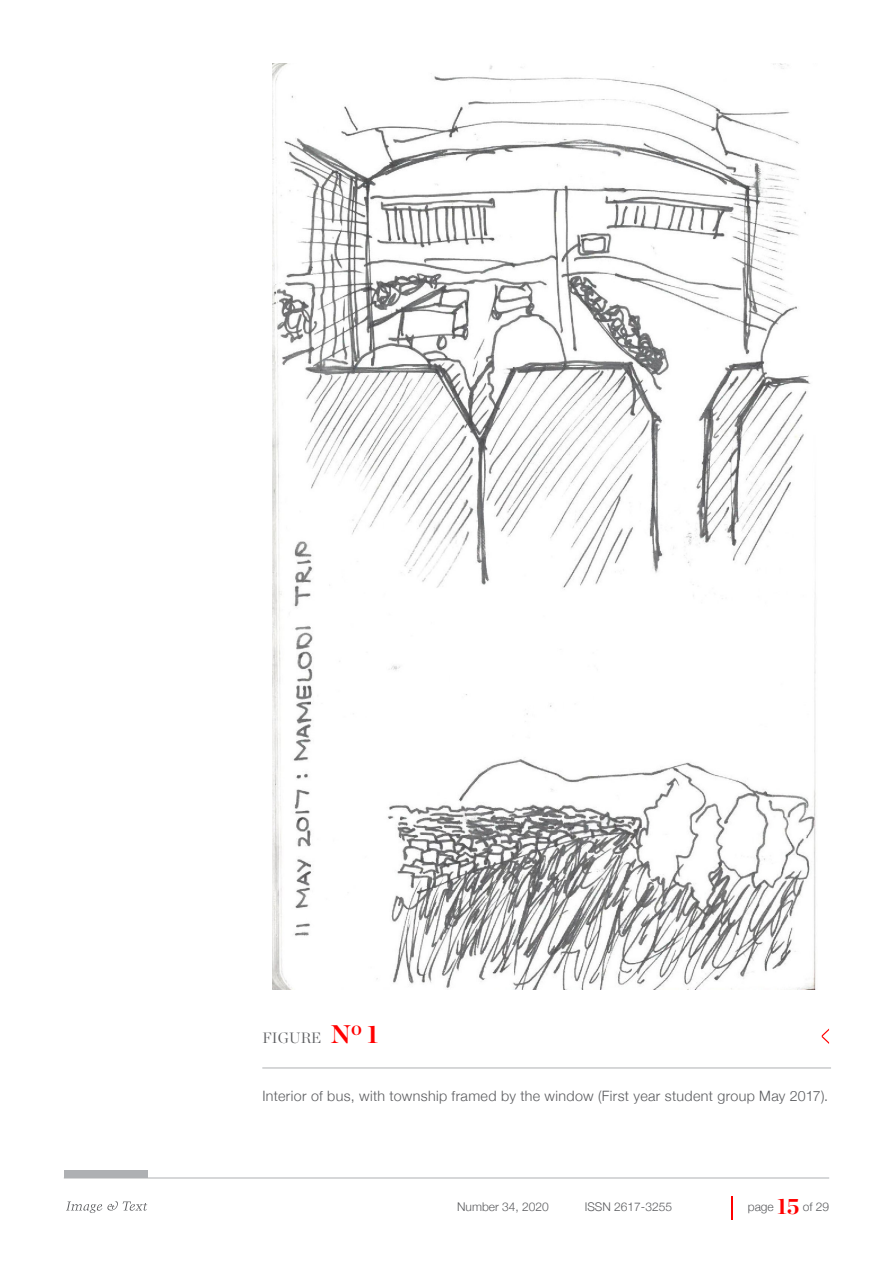
<style>
.page{position:relative;width:893px;height:1263px;background:#fff}
.page>*{position:absolute;margin:0;border:0;box-sizing:border-box;transform-origin:0 0}
.Figure_caption_heade{font:300 15px "Chronicle Display";letter-spacing:.01em;color:#5a5b5e}
.FIGURE_CAPTION_NEW{font:300 14.25px "Helvetica Neue";letter-spacing:.025em;color:#5a5b5e}
.t1{font:300 12px "Helvetica Neue";color:#5a5b5e}
.s1{font-weight:700;font-size:25.5px;color:#f00}
.s2{font-family:"Chronicle Display";font-weight:700;font-size:22.5px;color:#f00}
</style>
<div class="page">
<svg style="left:731px;top:1196px;width:1px;height:24px"></svg>
<hr style="left:64px;top:1177px;width:765px;height:1px;background:#aeb0b3">
<svg style="left:66px;top:1201px;width:81px;height:12px"></svg>
<div style="left:64px;top:1170px;width:83px;height:7px;background:#aeb0b3"></div>
<img style="left:272px;top:64px;width:544px;height:925px">
<hr style="left:262px;top:1067px;width:569px;height:1px;background:#aeb0b3">
<svg style="left:822px;top:1028px;width:7px;height:16px"></svg>
<p class="Figure_caption_heade" style="left:262px;top:1026px;width:117px">FIGURE <span class="s1">N</span><sup>o</sup> <span class="s1">1</span></p>
<p class="FIGURE_CAPTION_NEW" style="left:262px;top:1085px;width:567px">Interior of bus, with township framed by the window (First year student group May 2017).</p>
<p class="t1" style="left:457px;top:1197px;width:93px">Number 34, 2020</p>
<p class="t1" style="left:585px;top:1197px;width:89px">ISSN 2617-3255</p>
<p class="t1" style="left:748px;top:1197px;width:83px">page <span class="s2">15</span> of 29</p>
</div>
